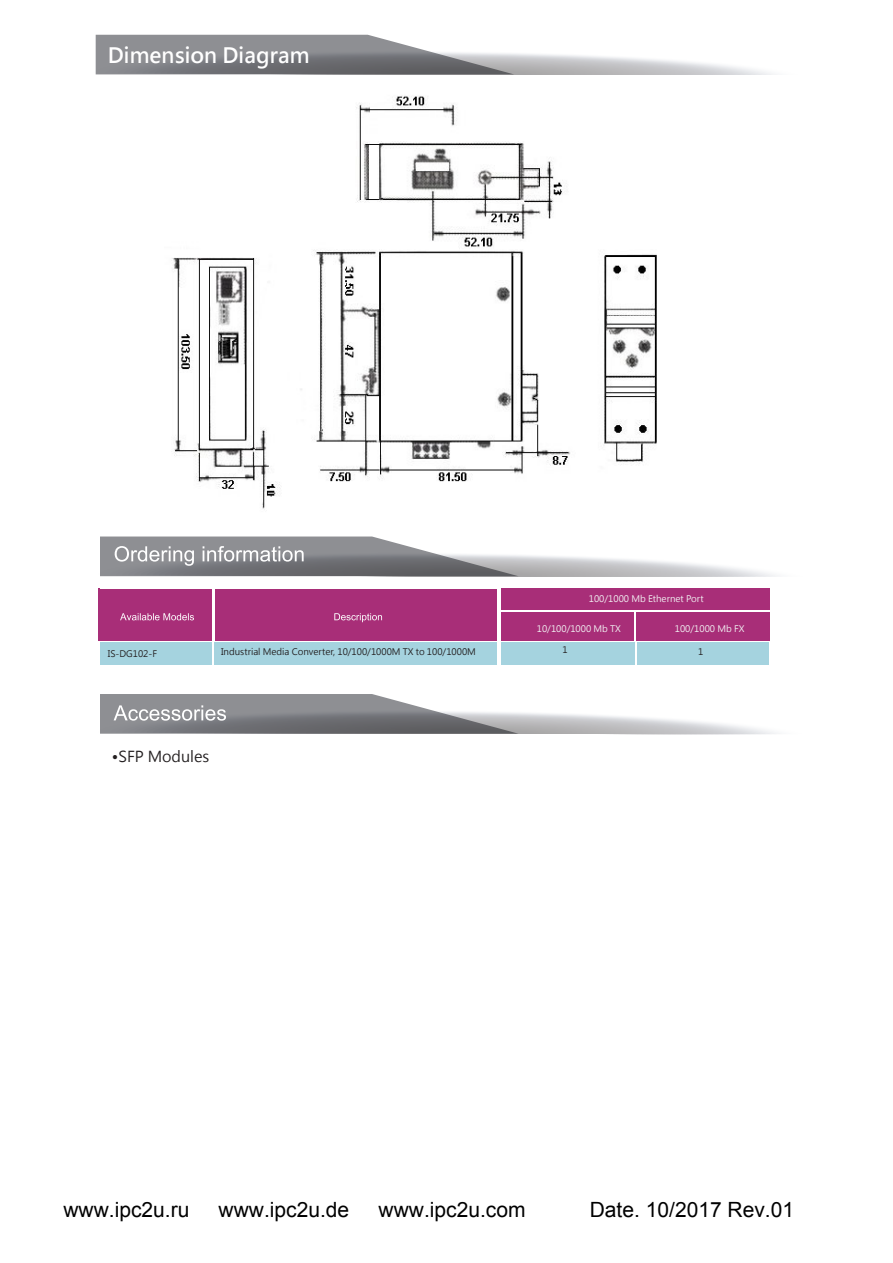
<style>
.page{position:relative;width:893px;height:1263px;background:#fff}
.page>*{position:absolute;margin:0;border:0;box-sizing:border-box;transform-origin:0 0}
.t1{font:21px "Arial";color:#000}
.t2{font:700 21px "Microsoft Jheng Hei";color:#fff}
.t3{font:15px "Microsoft Jheng Hei";color:#231f20}
.t4{font:9px "Microsoft Jheng Hei";color:#231f20}
.t5{font:9px "Microsoft Jheng Hei";color:#f2f3f4}
</style>
<div class="page">
<svg style="left:100px;top:536px;width:676px;height:41px"></svg>
<svg style="left:100px;top:694px;width:677px;height:40px"></svg>
<div style="left:99px;top:588px;width:113px;height:53px;background:#a82e78"></div>
<svg style="left:120px;top:613px;width:74px;height:7px"></svg>
<div style="left:213px;top:588px;width:283px;height:53px;background:#a82e78"></div>
<svg style="left:334px;top:613px;width:48px;height:9px"></svg>
<div style="left:499px;top:588px;width:271px;height:22px;background:#a82e78"></div>
<hr style="left:213px;top:588px;width:2px;height:22px;background:#fff">
<hr style="left:499px;top:588px;width:2px;height:22px;background:#fff">
<div style="left:499px;top:612px;width:137px;height:29px;background:#a82e78"></div>
<div style="left:636px;top:612px;width:134px;height:29px;background:#a82e78"></div>
<hr style="left:213px;top:612px;width:2px;height:29px;background:#fff">
<hr style="left:499px;top:612px;width:2px;height:29px;background:#fff">
<svg style="left:635px;top:612px;width:1px;height:29px"></svg>
<div style="left:100px;top:642px;width:112px;height:22px;background:#a5d3df"></div>
<div style="left:215px;top:642px;width:282px;height:22px;background:#a5d3df"></div>
<div style="left:501px;top:642px;width:134px;height:22px;background:#a5d3df"></div>
<div style="left:637px;top:642px;width:131px;height:22px;background:#a5d3df"></div>
<svg style="left:95px;top:35px;width:678px;height:40px"></svg>
<img style="left:172px;top:95px;width:485px;height:415px">
<h1 class="t2" style="left:108px;top:42px;width:204px">Dimension Diagram</h1>
<p class="t5" style="left:589px;top:593px;width:116px">100/1000 Mb Ethernet Port</p>
<p class="t5" style="left:537px;top:623px;width:86px">10/100/1000 Mb TX</p>
<p class="t5" style="left:675px;top:623px;width:71px">100/1000 Mb FX</p>
<p class="t4" style="left:698px;top:646px;width:7px">1</p>
<p class="t4" style="left:108px;top:648px;width:51px">IS-DG102-F</p>
<p class="t4" style="left:221px;top:646px;width:256px">Industrial Media Converter, 10/100/1000M TX to 100/1000M</p>
<p class="t4" style="left:562px;top:644px;width:7px">1</p>
<h2 class="t3" style="left:112px;top:747px;width:99px">•SFP Modules</h2>
<h1 class="t1" style="left:63px;top:1195px;width:128px">www.ipc2u.ru</h1>
<h1 class="t1" style="left:219px;top:1195px;width:132px">www.ipc2u.de</h1>
<h1 class="t1" style="left:378px;top:1195px;width:149px">www.ipc2u.com</h1>
<h1 class="t1" style="left:590px;top:1195px;width:206px">Date. 10/2017 Rev.01</h1>
</div>
